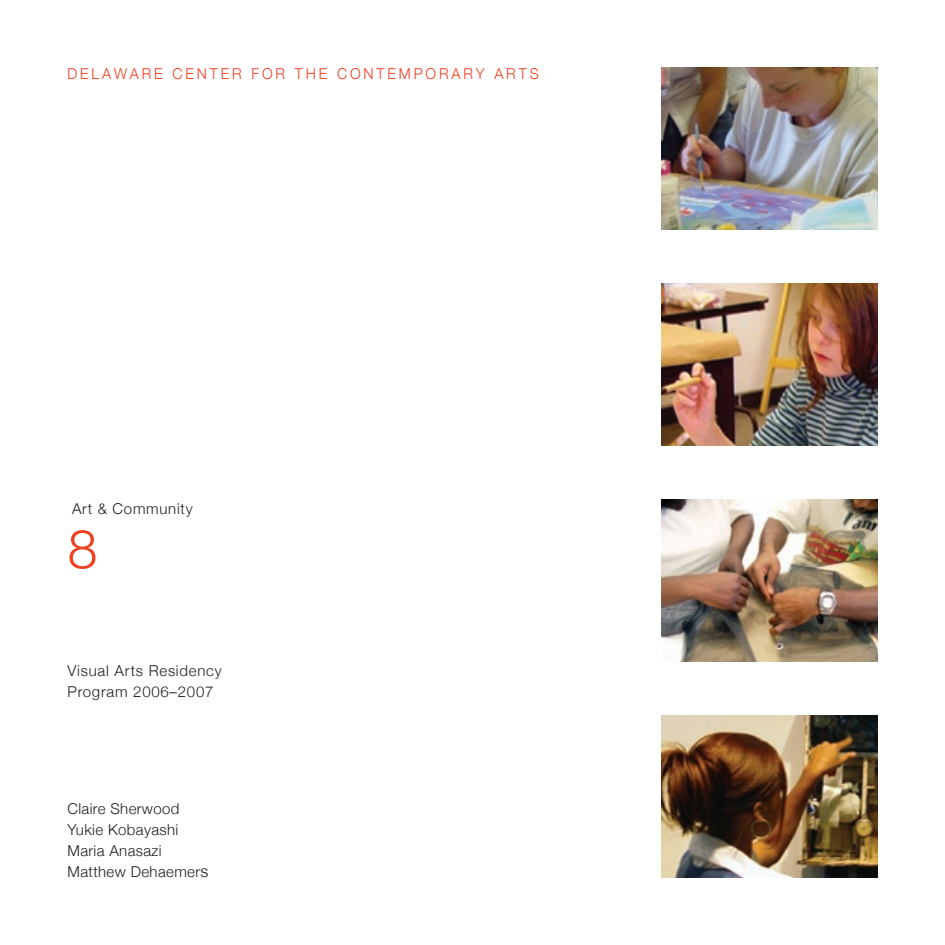
<style>
.page{position:relative;width:945px;height:945px;background:#fff}
.page>*{position:absolute;margin:0;border:0;box-sizing:border-box;transform-origin:0 0}
.t1{font:300 54px "Helvetica Neue";color:#ef4022}
.t2{font:300 15px "Helvetica Neue";letter-spacing:.025em;color:#231f20}
.t3{font:300 15px/21px "Helvetica Neue";letter-spacing:.05em;color:#231f20}
.t4{font:300 15px "Helvetica Neue";letter-spacing:.2em;color:#ef4022;scale:.96 1}
.s1{font-size:16.5px}
</style>
<div class="page">
<img style="left:662px;top:284px;width:216px;height:162px">
<img style="left:662px;top:500px;width:216px;height:162px">
<img style="left:662px;top:716px;width:216px;height:161px">
<img style="left:662px;top:68px;width:216px;height:162px">
<p class="t4" style="left:68px;top:64px;width:492px">DELAWARE CENTER FOR THE CONTEMPORARY ARTS</p>
<p class="t3" style="left:72px;top:498px;width:122px">Art &amp; Community</p>
<p class="t1" style="left:68px;top:516px;width:32px">8</p>
<p class="t3" style="left:68px;top:660px;width:156px">Visual Arts Residency<br>Program 2006–2007</p>
<p class="t2" style="left:68px;top:799px;width:113px">Claire Sherwood</p>
<p class="t2" style="left:68px;top:820px;width:112px">Yukie Kobayashi</p>
<p class="t2" style="left:68px;top:841px;width:96px">Maria Anasazi</p>
<p class="t2" style="left:68px;top:862px;width:142px">Matthew Dehaemer<span class="s1">s</span></p>
</div>
